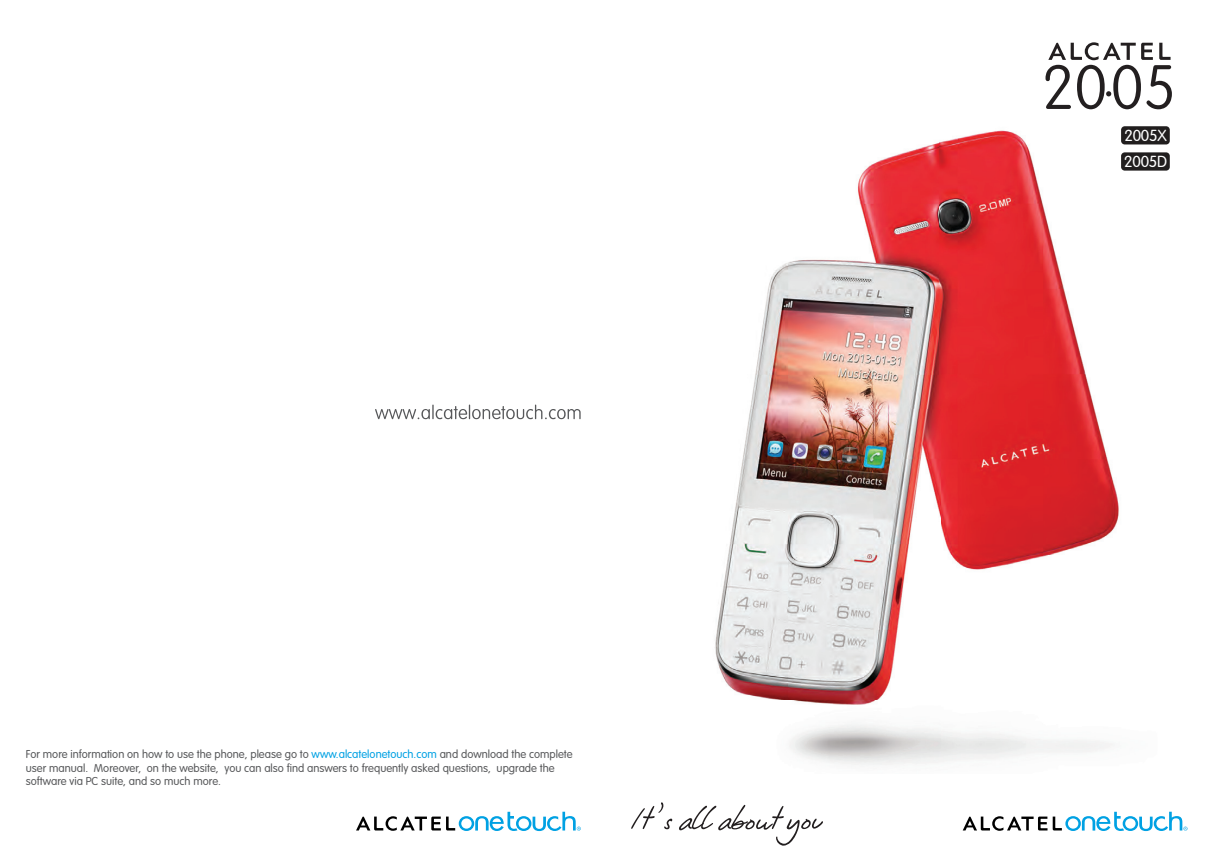
<style>
.page{position:relative;width:1212px;height:862px;background:#fff}
.page>*{position:absolute;margin:0;border:0;box-sizing:border-box;transform-origin:0 0}
.t1{font:100 60.75px "VAG Rounded Light S Si";color:#231f20}
.t2{font:300 15.75px "VAG Rounded";letter-spacing:-.01em;color:#fff}
.t3{font:300 11.25px/13.5px "VAG Rounded";color:#58595b}
.s1{color:#00a1e3}
</style>
<div class="page">
<svg style="left:375px;top:404px;width:206px;height:15px"></svg>
<svg style="left:963px;top:816px;width:84px;height:14px"></svg>
<svg style="left:1053px;top:811px;width:134px;height:19px"></svg>
<svg style="left:631px;top:802px;width:41px;height:26px"></svg>
<svg style="left:679px;top:804px;width:144px;height:41px"></svg>
<svg style="left:356px;top:811px;width:225px;height:19px"></svg>
<img style="left:715px;top:126px;width:455px;height:639px">
<div style="left:1121px;top:152px;width:49px;height:18px;background:#211e1e;border-radius:4px"></div>
<div style="left:1121px;top:126px;width:49px;height:18px;background:#211e1e;border-radius:4px"></div>
<svg style="left:1159px;top:43px;width:11px;height:17px"></svg>
<svg style="left:1048px;top:42px;width:105px;height:18px"></svg>
<svg style="left:1106px;top:91px;width:5px;height:5px"></svg>
<p class="t3" style="left:26px;top:748px;width:548px">For more information on how to use the phone, please go to <span class="s1">www.alcatelonetouch.com</span> and download the complete user manual. Moreover, on the website, you can also find answers to frequently asked questions, upgrade the software via PC suite, and so much more.</p>
<h1 class="t1" style="left:1042px;top:62px;width:136px">20 05</h1>
<h2 class="t2" style="left:1124px;top:129px;width:44px">2005X</h2>
<h2 class="t2" style="left:1124px;top:155px;width:45px">2005D</h2>
</div>
